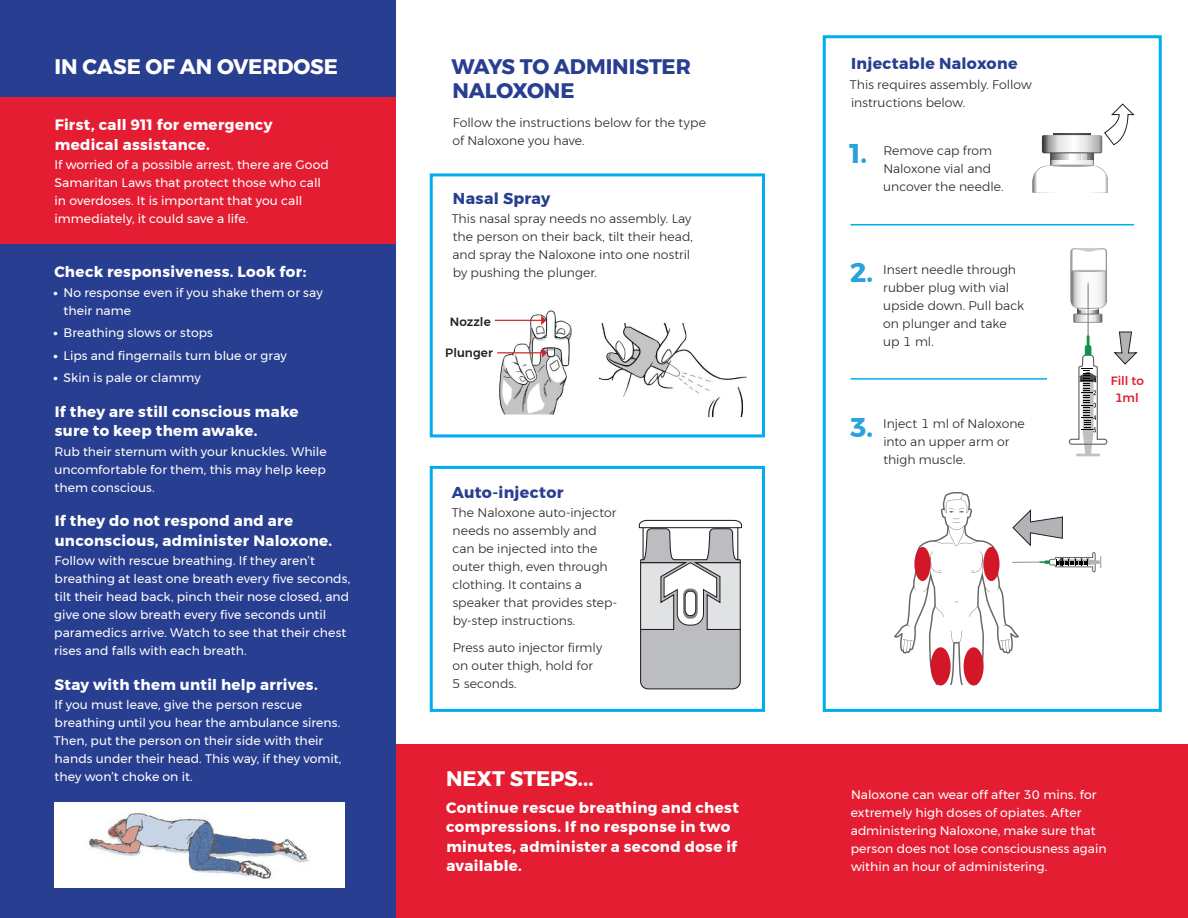
<style>
.page{position:relative;width:1188px;height:918px;background:#fff}
.page>*{position:absolute;margin:0;border:0;box-sizing:border-box;transform-origin:0 0}
.t1{font:700 27px "Montserrat";color:#2aa2db}
.a-head__white{font:700 21px "Montserrat";color:#fff}
.a-head{font:700 21px/24px "Montserrat";letter-spacing:-.01em;color:#283e90}
.b-head{font:700 15.75px "Montserrat";letter-spacing:.02em;color:#283e90}
.b-head__white{font:700 15px/19.5px "Montserrat";letter-spacing:.02em;color:#fff}
.body__white{font:12.3px/18px "Montserrat";letter-spacing:.005em;color:#fff}
.body{font:300 12.3px/18px "Montserrat";letter-spacing:.005em;color:#231f20}
.body-2{font:500 12px "Montserrat";letter-spacing:.01em;color:#231f20}
.body-3{font:500 12px/16.5px "Montserrat";color:#e41d32;text-align:center}
.s1{font-weight:800}
</style>
<div class="page">
<div style="left:396px;top:745px;width:792px;height:173px;background:#e41d32"></div>
<div style="left:0;top:0;width:396px;height:918px;background:#283e90"></div>
<div style="left:0;top:98px;width:396px;height:146px;background:#e41d32"></div>
<img style="left:600px;top:323px;width:147px;height:95px">
<img style="left:494px;top:310px;width:78px;height:105px">
<div style="left:430px;top:173px;width:335px;height:264px;border:3px solid #00aeef"></div>
<div style="left:823px;top:35px;width:339px;height:677px;border:3px solid #00aeef"></div>
<div style="left:430px;top:466px;width:335px;height:246px;border:3px solid #00aeef"></div>
<svg style="left:639px;top:520px;width:103px;height:169px"></svg>
<svg style="left:1033px;top:104px;width:102px;height:89px"></svg>
<svg style="left:894px;top:492px;width:207px;height:193px"></svg>
<hr style="left:850px;top:224px;width:284px;height:2px;background:#00aeef">
<hr style="left:850px;top:378px;width:197px;height:2px;background:#00aeef">
<svg style="left:1069px;top:248px;width:69px;height:208px"></svg>
<div style="left:54px;top:802px;width:290px;height:86px;background:#fff"></div>
<img style="left:88px;top:813px;width:221px;height:66px">
<p class="a-head__white" style="left:55px;top:50px;width:285px">IN CASE OF AN OVERDOSE</p>
<p class="b-head__white" style="left:55px;top:115px;width:219px">First, call 911 for emergency medical assistance.</p>
<p class="body__white" style="left:55px;top:156px;width:276px">If worried of a possible arrest, there are Good Samaritan Laws that protect those who call in overdoses. It is important that you call immediately, it could save a life.</p>
<p class="b-head__white" style="left:54px;top:262px;width:254px">Check responsiveness. Look for:</p>
<p class="body__white" style="left:64px;top:283px;width:261px;text-indent:-10px"><span class="s1">•</span> No response even if you shake them or say their name</p>
<p class="body__white" style="left:53px;top:324px;width:161px"><span class="s1">•</span> Breathing slows or stops</p>
<p class="body__white" style="left:53px;top:346px;width:235px"><span class="s1">•</span> Lips and fingernails turn blue or gray</p>
<p class="body__white" style="left:53px;top:369px;width:149px"><span class="s1">•</span> Skin is pale or clammy</p>
<p class="b-head__white" style="left:55px;top:401px;width:245px">If they are still conscious make sure to keep them awake.</p>
<p class="body__white" style="left:54px;top:442px;width:274px;text-align:justify">Rub their sternum with your knuckles. While uncomfortable for them, this may help keep them conscious.</p>
<p class="b-head__white" style="left:55px;top:511px;width:279px">If they do not respond and are unconscious, administer Naloxone.</p>
<p class="body__white" style="left:54px;top:552px;width:298px">Follow with rescue breathing. If they aren’t breathing at least one breath every five seconds, tilt their head back, pinch their nose closed, and give one slow breath every five seconds until paramedics arrive. Watch to see that their chest rises and falls with each breath.</p>
<p class="b-head__white" style="left:55px;top:674px;width:265px">Stay with them until help arrives.</p>
<p class="body__white" style="left:54px;top:696px;width:289px">If you must leave, give the person rescue breathing until you hear the ambulance sirens.<br>Then, put the person on their side with their hands under their head. This way, if they vomit, they won’t choke on it.</p>
<p class="a-head" style="left:451px;top:55px;width:241px">WAYS TO ADMINISTER<br>NALOXONE</p>
<p class="body" style="left:452px;top:113px;width:255px">Follow the instructions below for the type of Naloxone you have.</p>
<p class="b-head" style="left:453px;top:185px;width:99px">Nasal Spray</p>
<p class="body" style="left:452px;top:210px;width:243px">This nasal spray needs no assembly. Lay the person on their back, tilt their head, and spray the Naloxone into one nostril by pushing the plunger.</p>
<p class="body-2" style="left:450px;top:313px;width:43px">Nozzle</p>
<p class="body-2" style="left:445px;top:343px;width:49px">Plunger</p>
<p class="b-head" style="left:452px;top:479px;width:113px">Auto-injector</p>
<p class="body" style="left:452px;top:504px;width:167px">The Naloxone auto-injector needs no assembly and can be injected into the outer thigh, even through clothing. It contains a speaker that provides step&shy;by-step instructions.</p>
<p class="body" style="left:452px;top:639px;width:152px">Press auto injector firmly on outer thigh, hold for<br>5 seconds.</p>
<p class="a-head__white" style="left:446px;top:762px;width:149px">NEXT STEPS...</p>
<p class="b-head" style="left:851px;top:51px;width:168px">Injectable Naloxone</p>
<p class="body" style="left:850px;top:75px;width:183px">This requires assembly. Follow instructions below.</p>
<p class="t1" style="left:850px;top:132px;width:19px">1.</p>
<p class="body" style="left:883px;top:141px;width:122px">Remove cap from<br>Naloxone vial and uncover the needle.</p>
<p class="t1" style="left:850px;top:251px;width:24px">2.</p>
<p class="body" style="left:883px;top:260px;width:143px">Insert needle through rubber plug with vial upside down. Pull back on plunger and take up 1 ml.</p>
<p class="t1" style="left:850px;top:405px;width:24px">3.</p>
<p class="body" style="left:883px;top:415px;width:143px">Inject 1 ml of Naloxone into an upper arm or thigh muscle.</p>
<p class="body-3" style="left:1111px;top:373px;width:35px">Fill to<br>1ml</p>
<p class="b-head__white" style="left:446px;top:797px;width:294px">Continue rescue breathing and chest compressions. If no response in two minutes, administer a second dose if available.</p>
<p class="body__white" style="left:851px;top:786px;width:257px">Naloxone can wear off after 30 mins. for extremely high doses of opiates. After administering Naloxone, make sure that person does not lose consciousness again within an hour of administering.</p>
</div>
